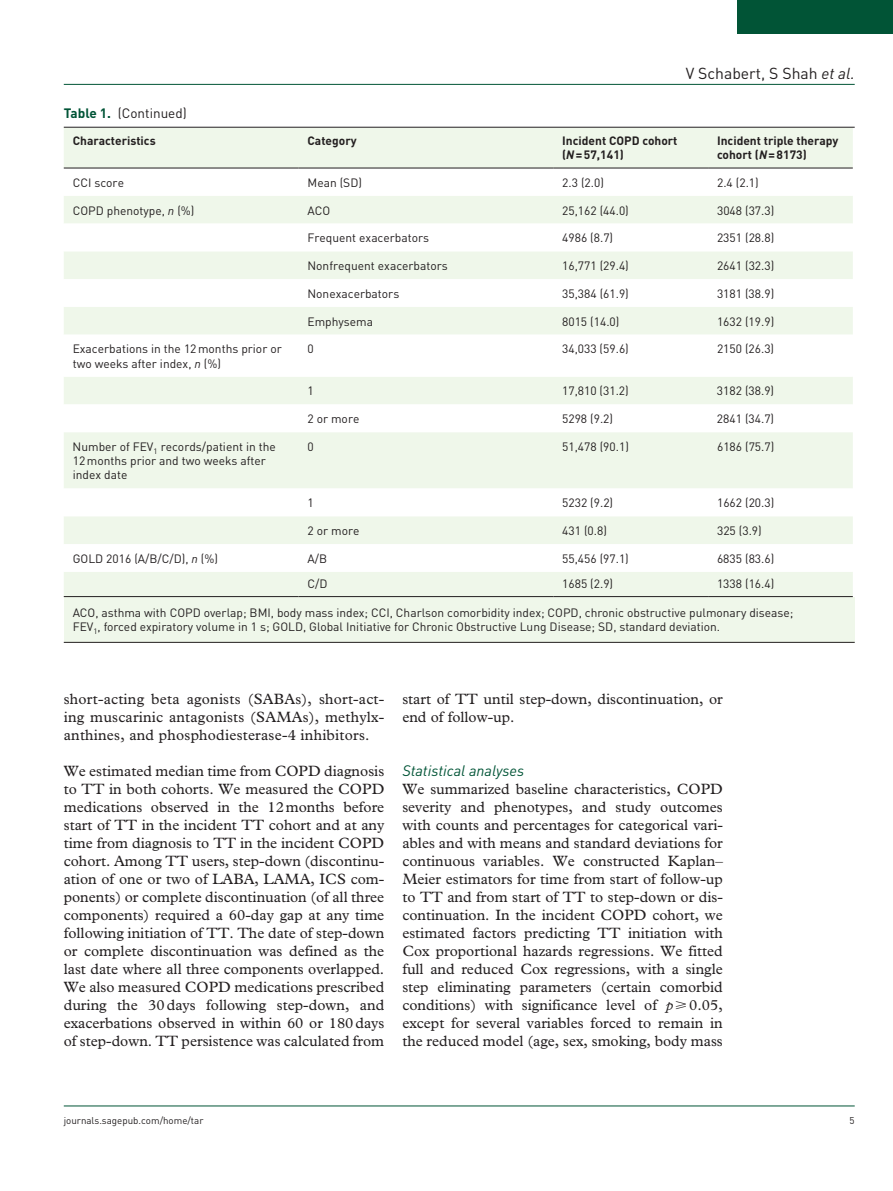
<style>
.page{position:relative;width:893px;height:1191px;background:#fff}
.page>*{position:absolute;margin:0;border:0;box-sizing:border-box;transform-origin:0 0}
.t1{font:15.75px "DIN";color:#231f20}
.t2{font:15px/18px "Plantin Std";color:#231f20;text-align:justify}
.t3{font:italic 15px "DIN";color:#015436}
.t4{font:13.5px "DIN";color:#231f20}
.t5{font:12px/14.2px "DIN";color:#231f20}
.t6{font:700 12px/14.2px "DIN";color:#231f20}
.t7{font:9.75px "DIN";color:#231f20}
.s1{font-weight:700;color:#015436}
.s2{font-style:italic}
</style>
<div class="page">
<hr style="left:64px;top:84px;width:791px;height:1px;background:#015436">
<hr style="left:64px;top:1105px;width:791px;height:1px;background:#015436">
<div style="left:738px;top:0;width:155px;height:34px;background:#015436"></div>
<div style="left:64px;top:597px;width:791px;height:45px;background:#eff7ea"></div>
<hr style="left:64px;top:642px;width:791px;height:1px;background:#231f20">
<div style="left:64px;top:128px;width:789px;height:468px;background:#eff7ea"></div>
<svg style="left:64px;top:169px;width:789px;height:403px"></svg>
<hr style="left:64px;top:168px;width:235px;height:1px;background:#231f20">
<hr style="left:299px;top:168px;width:254px;height:1px;background:#231f20">
<hr style="left:553px;top:168px;width:155px;height:1px;background:#231f20">
<hr style="left:708px;top:168px;width:145px;height:1px;background:#231f20">
<hr style="left:64px;top:596px;width:235px;height:1px;background:#231f20">
<hr style="left:299px;top:596px;width:254px;height:1px;background:#231f20">
<hr style="left:553px;top:596px;width:155px;height:1px;background:#231f20">
<hr style="left:708px;top:596px;width:145px;height:1px;background:#231f20">
<hr style="left:64px;top:127px;width:791px;height:1px;background:#231f20">
<p class="t4" style="left:64px;top:105px;width:125px"><span class="s1">Table 1.</span> (Continued)</p>
<p class="t1" style="left:686px;top:63px;width:170px">V Schabert, S Shah <span class="s2">et al.</span></p>
<p class="t6" style="left:73px;top:133px;width:84px">Characteristics</p>
<p class="t6" style="left:308px;top:133px;width:51px">Category</p>
<p class="t6" style="left:562px;top:133px;width:117px">Incident COPD cohort (<span class="s2">N</span>=57,141)</p>
<p class="t6" style="left:717px;top:133px;width:123px">Incident triple therapy cohort (<span class="s2">N</span>=8173)</p>
<p class="t5" style="left:73px;top:175px;width:53px">CCI score</p>
<p class="t5" style="left:308px;top:175px;width:56px">Mean (SD)</p>
<p class="t5" style="left:562px;top:175px;width:43px">2.3 (2.0)</p>
<p class="t5" style="left:717px;top:175px;width:43px">2.4 (2.1)</p>
<p class="t5" style="left:73px;top:203px;width:123px">COPD phenotype, <span class="s2">n</span> (%)</p>
<p class="t5" style="left:307px;top:203px;width:24px">ACO</p>
<p class="t5" style="left:562px;top:203px;width:68px">25,162 (44.0)</p>
<p class="t5" style="left:717px;top:203px;width:59px">3048 (37.3)</p>
<p class="t5" style="left:307px;top:231px;width:123px">Frequent exacerbators</p>
<p class="t5" style="left:562px;top:231px;width:52px">4986 (8.7)</p>
<p class="t5" style="left:717px;top:231px;width:59px">2351 (28.8)</p>
<p class="t5" style="left:307px;top:258px;width:142px">Nonfrequent exacerbators</p>
<p class="t5" style="left:562px;top:258px;width:68px">16,771 (29.4)</p>
<p class="t5" style="left:717px;top:258px;width:59px">2641 (32.3)</p>
<p class="t5" style="left:307px;top:286px;width:93px">Nonexacerbators</p>
<p class="t5" style="left:562px;top:286px;width:68px">35,384 (61.9)</p>
<p class="t5" style="left:717px;top:286px;width:59px">3181 (38.9)</p>
<p class="t5" style="left:307px;top:314px;width:67px">Emphysema</p>
<p class="t5" style="left:562px;top:314px;width:59px">8015 (14.0)</p>
<p class="t5" style="left:717px;top:314px;width:59px">1632 (19.9)</p>
<p class="t5" style="left:73px;top:342px;width:211px">Exacerbations in the 12months prior or two weeks after index, <span class="s2">n</span> (%)</p>
<p class="t5" style="left:307px;top:342px;width:8px">0</p>
<p class="t5" style="left:562px;top:342px;width:68px">34,033 (59.6)</p>
<p class="t5" style="left:717px;top:342px;width:59px">2150 (26.3)</p>
<p class="t5" style="left:307px;top:384px;width:8px">1</p>
<p class="t5" style="left:562px;top:384px;width:68px">17,810 (31.2)</p>
<p class="t5" style="left:717px;top:384px;width:59px">3182 (38.9)</p>
<p class="t5" style="left:307px;top:411px;width:53px">2 or more</p>
<p class="t5" style="left:562px;top:411px;width:52px">5298 (9.2)</p>
<p class="t5" style="left:717px;top:411px;width:59px">2841 (34.7)</p>
<p class="t5" style="left:73px;top:439px;width:205px">Number of FEV<sub>1</sub> records/patient in the<br>12months prior and two weeks after index date</p>
<p class="t5" style="left:308px;top:439px;width:8px">0</p>
<p class="t5" style="left:562px;top:439px;width:68px">51,478 (90.1)</p>
<p class="t5" style="left:717px;top:439px;width:59px">6186 (75.7)</p>
<p class="t5" style="left:308px;top:495px;width:8px">1</p>
<p class="t5" style="left:562px;top:495px;width:52px">5232 (9.2)</p>
<p class="t5" style="left:717px;top:495px;width:59px">1662 (20.3)</p>
<p class="t5" style="left:308px;top:523px;width:53px">2 or more</p>
<p class="t5" style="left:562px;top:523px;width:46px">431 (0.8)</p>
<p class="t5" style="left:717px;top:523px;width:46px">325 (3.9)</p>
<p class="t5" style="left:73px;top:551px;width:147px">GOLD 2016 (A/B/C/D), <span class="s2">n</span> (%)</p>
<p class="t5" style="left:307px;top:551px;width:21px">A/B</p>
<p class="t5" style="left:562px;top:551px;width:68px">55,456 (97.1)</p>
<p class="t5" style="left:717px;top:551px;width:59px">6835 (83.6)</p>
<p class="t5" style="left:307px;top:576px;width:21px">C/D</p>
<p class="t5" style="left:562px;top:576px;width:52px">1685 (2.9)</p>
<p class="t5" style="left:717px;top:576px;width:59px">1338 (16.4)</p>
<p class="t5" style="left:73px;top:605px;width:722px">ACO, asthma with COPD overlap; BMI, body mass index; CCI, Charlson comorbidity index; COPD, chronic obstructive pulmonary disease;<br>FEV<sub>1</sub>, forced expiratory volume in 1 s; GOLD, Global Initiative for Chronic Obstructive Lung Disease; SD, standard deviation.</p>
<p class="t2" style="left:64px;top:690px;width:322px">short-acting beta agonists (SABAs), short-act&shy;ing muscarinic antagonists (SAMAs), methylx&shy;anthines, and phosphodiesterase-4 inhibitors.</p>
<p class="t2" style="left:64px;top:762px;width:322px">We estimated median time from COPD diagnosis to TT in both cohorts. We measured the COPD medications observed in the 12months before start of TT in the incident TT cohort and at any time from diagnosis to TT in the incident COPD cohort. Among TT users, step-down (discontinu&shy;ation of one or two of LABA, LAMA, ICS com&shy;ponents) or complete discontinuation (of all three components) required a 60-day gap at any time following initiation of TT. The date of step-down or complete discontinuation was defined as the last date where all three components overlapped.<br>We also measured COPD medications prescribed during the 30days following step-down, and exacerbations observed in within 60 or 180days of step-down. TT persistence was calculated from</p>
<p class="t2" style="left:402px;top:690px;width:322px">start of TT until step-down, discontinuation, or end of follow-up.</p>
<p class="t3" style="left:402px;top:761px;width:123px">Statistical analyses</p>
<p class="t2" style="left:402px;top:780px;width:322px">We summarized baseline characteristics, COPD severity and phenotypes, and study outcomes with counts and percentages for categorical vari&shy;ables and with means and standard deviations for continuous variables. We constructed Kaplan– Meier estimators for time from start of follow-up to TT and from start of TT to step-down or dis&shy;continuation. In the incident COPD cohort, we estimated factors predicting TT initiation with Cox proportional hazards regressions. We fitted full and reduced Cox regressions, with a single step eliminating parameters (certain comorbid conditions) with significance level of <span class="s2">p</span>⩾0.05, except for several variables forced to remain in the reduced model (age, sex, smoking, body mass</p>
<p class="t7" style="left:64px;top:1114px;width:141px">journals.sagepub.com/home/tar</p>
<p class="t7" style="left:850px;top:1114px;width:7px">5</p>
</div>
